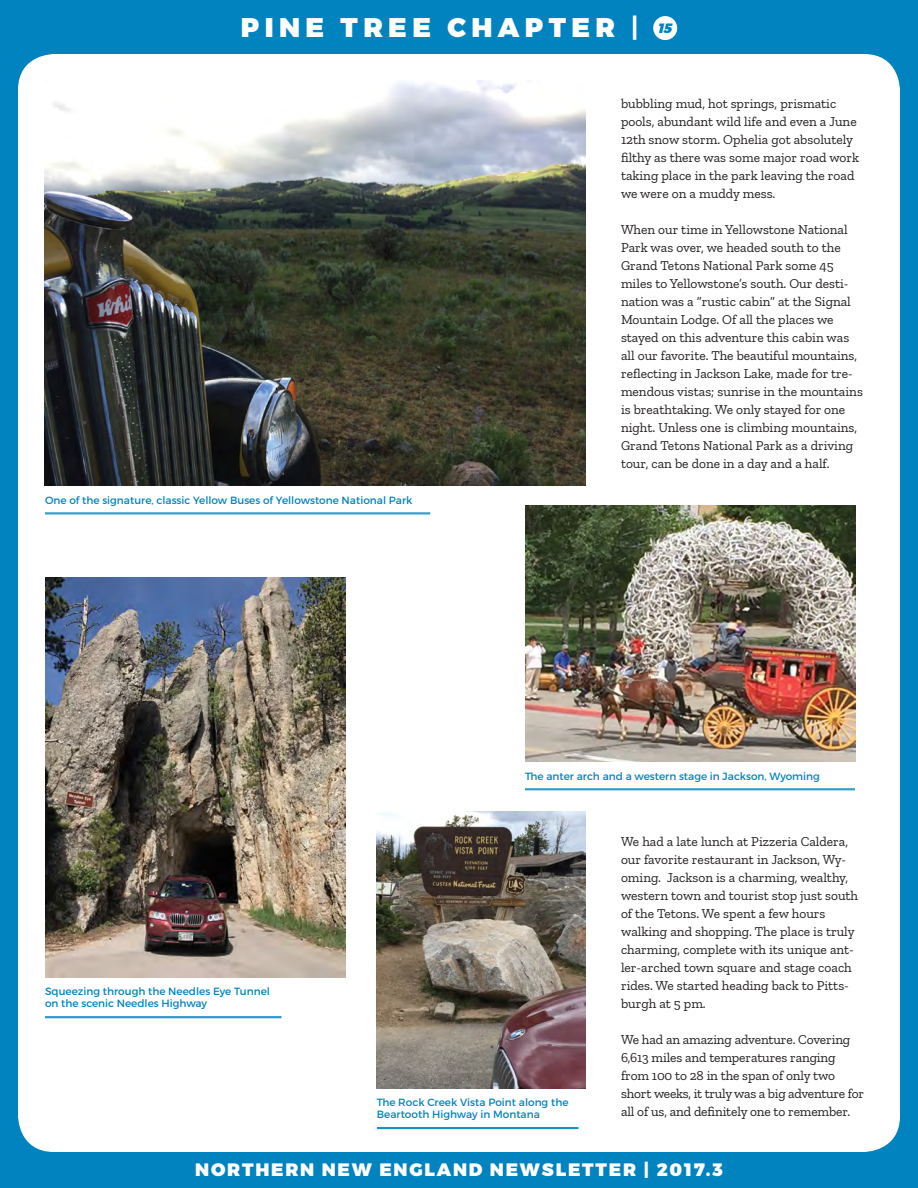
<style>
.page{position:relative;width:918px;height:1188px;background:#0083bf}
.page>*{position:absolute;margin:0;border:0;box-sizing:border-box;transform-origin:0 0}
.t1{font:900 27px "Montserrat";letter-spacing:.2em;color:#fff}
.t2{font:900 18px "Montserrat";letter-spacing:.1em;color:#fff}
.t3{font:13.5px/18px "Zilla Slab";color:#231f20}
.t4{font:10.5px/12px "Montserrat";color:#0083bf}
.s1{font-style:italic;font-size:13.5px;color:#0083bf}
</style>
<div class="page">
<div style="left:18px;top:54px;width:882px;height:1098px;background:#fff;border-radius:36px"></div>
<div style="left:653px;top:16px;width:24px;height:24px;background:#fff;border-radius:50%"></div>
<img style="left:45px;top:578px;width:300px;height:400px">
<hr style="left:45px;top:1016px;width:237px;height:1px;background:#0083bf">
<hr style="left:45px;top:1017px;width:237px;height:1px;background:#0083bf">
<img style="left:377px;top:811px;width:208px;height:278px">
<hr style="left:377px;top:1127px;width:201px;height:1px;background:#0083bf">
<hr style="left:377px;top:1128px;width:201px;height:1px;background:#0083bf">
<img style="left:525px;top:505px;width:330px;height:257px">
<hr style="left:525px;top:789px;width:330px;height:1px;background:#0083bf">
<hr style="left:525px;top:790px;width:330px;height:1px;background:#0083bf">
<img style="left:45px;top:81px;width:540px;height:405px">
<hr style="left:45px;top:513px;width:385px;height:1px;background:#0083bf">
<hr style="left:45px;top:514px;width:385px;height:1px;background:#0083bf">
<h1 class="t1" style="left:241px;top:11px;width:436px">PINE TREE CHAPTER | <span class="s1">15</span></h1>
<p class="t4" style="left:45px;top:494px;width:369px">One of the signature, classic Yellow Buses of Yellowstone National Park</p>
<p class="t3" style="left:621px;top:95px;width:240px">bubbling mud, hot springs, prismatic pools, abundant wild life and even a June 12th snow storm. Ophelia got absolutely filthy as there was some major road work taking place in the park leaving the road we were on a muddy mess.</p>
<p class="t3" style="left:621px;top:221px;width:243px">When our time in Yellowstone National Park was over, we headed south to the Grand Tetons National Park some 45 miles to Yellowstone’s south. Our desti&shy;nation was a “rustic cabin” at the Signal Mountain Lodge. Of all the places we stayed on this adventure this cabin was all our favorite. The beautiful mountains, reflecting in Jackson Lake, made for tre&shy;mendous vistas; sunrise in the mountains is breathtaking. We only stayed for one night. Unless one is climbing mountains, Grand Tetons National Park as a driving tour, can be done in a day and a half.</p>
<p class="t4" style="left:525px;top:770px;width:296px">The anter arch and a western stage in Jackson, Wyoming</p>
<p class="t4" style="left:45px;top:986px;width:226px">Squeezing through the Needles Eye Tunnel on the scenic Needles Highway</p>
<p class="t4" style="left:377px;top:1097px;width:193px">The Rock Creek Vista Point along the<br>Beartooth Highway in Montana</p>
<p class="t3" style="left:621px;top:833px;width:239px">We had a late lunch at Pizzeria Caldera, our favorite restaurant in Jackson, Wy&shy;oming. Jackson is a charming, wealthy, western town and tourist stop just south of the Tetons. We spent a few hours walking and shopping. The place is truly charming, complete with its unique ant&shy;ler-arched town square and stage coach rides. We started heading back to Pitts&shy;burgh at 5 pm.</p>
<p class="t3" style="left:621px;top:1030px;width:245px">We had an amazing adventure. Covering 6,613 miles and temperatures ranging from 100 to 28 in the span of only two short weeks, it truly was a big adventure for all of us, and definitely one to remember.</p>
<h2 class="t2" style="left:195px;top:1158px;width:529px">NORTHERN NEW ENGLAND NEWSLETTER | 2017.3</h2>
</div>
